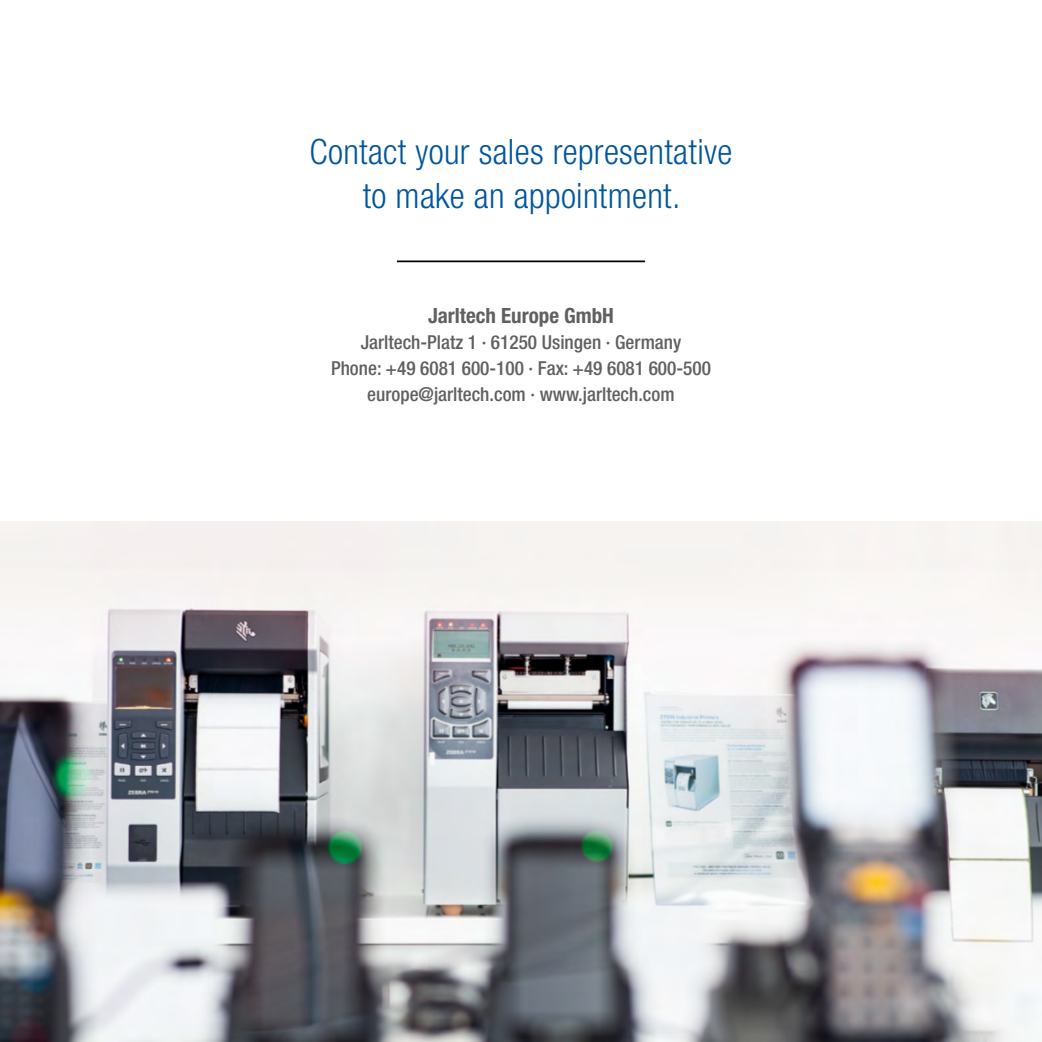
<style>
.page{position:relative;width:1042px;height:1042px;background:#fff}
.page>*{position:absolute;margin:0;border:0;box-sizing:border-box;transform-origin:0 0}
.t1{font:300 condensed 35px/43.8px "Helvetica Neue LT Pro";letter-spacing:.01em;color:#00559f;text-align:center}
.t2{font:700 condensed 21px "Helvetica Neue LT Pro";color:#5f6062}
.t3{font:500 condensed 19.25px/26.2px "Helvetica Neue LT Pro";color:#5f6062;text-align:center}
</style>
<div class="page">
<hr style="left:397px;top:260px;width:248px;height:2px;background:#000">
<img style="left:0;top:521px;width:1042px;height:521px">
<h1 class="t1" style="left:309px;top:129px;width:424px">Contact your sales representative to make an appointment.</h1>
<p class="t2" style="left:428px;top:303px;width:187px">Jarltech Europe GmbH</p>
<p class="t3" style="left:331px;top:329px;width:381px">Jarltech-Platz 1 · 61250 Usingen · Germany<br>Phone: +49 6081 600-100 · Fax: +49 6081 600-500 europe@jarltech.com · www.jarltech.com</p>
</div>
